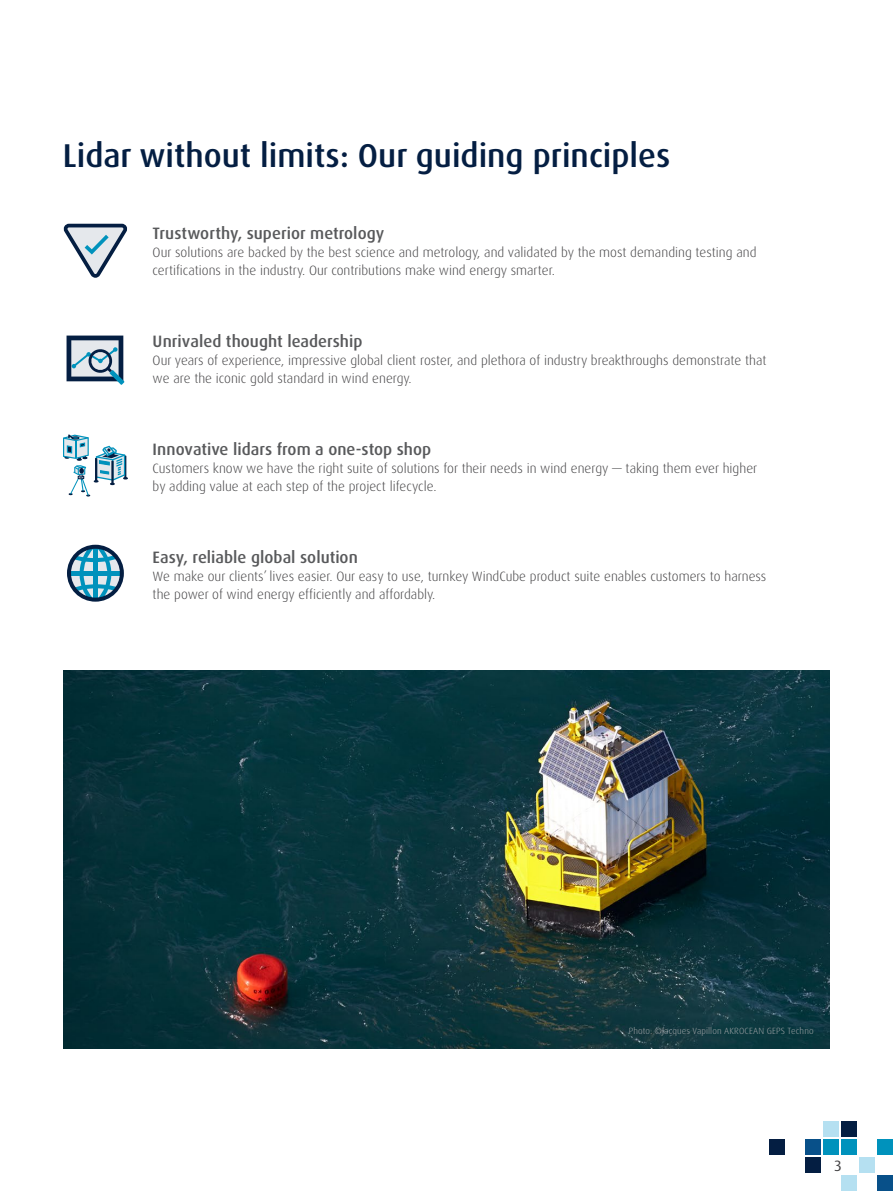
<style>
.page{position:relative;width:893px;height:1191px;background:#fff}
.page>*{position:absolute;margin:0;border:0;box-sizing:border-box;transform-origin:0 0}
.t1{font:500 33px "Dax Pro";color:#041e42}
.t2{font:500 16.5px "Dax Pro";color:#58595b}
.t3{font:15px "Dax Pro";color:#414042}
.t4{font:300 13.5px/18px "Dax Pro";color:#414042}
.t5{font:300 9px "Dax Pro";letter-spacing:.015em;color:#a7a9ac}
</style>
<div class="page">
<svg style="left:63px;top:224px;width:64px;height:54px"></svg>
<svg style="left:67px;top:335px;width:57px;height:50px;background:#859aac"></svg>
<svg style="left:63px;top:434px;width:65px;height:62px"></svg>
<svg style="left:67px;top:545px;width:57px;height:56px"></svg>
<img style="left:63px;top:671px;width:767px;height:378px">
<div style="left:842px;top:1175px;width:15px;height:16px;background:#b5e0f1"></div>
<div style="left:824px;top:1139px;width:15px;height:15px;background:#0092bc"></div>
<div style="left:824px;top:1121px;width:15px;height:15px;background:#b5e0f1"></div>
<div style="left:860px;top:1157px;width:15px;height:15px;background:#b5e0f1"></div>
<div style="left:878px;top:1175px;width:15px;height:16px;background:#085089"></div>
<div style="left:878px;top:1139px;width:15px;height:15px;background:#0092bc"></div>
<div style="left:806px;top:1157px;width:15px;height:15px;background:#041e42"></div>
<div style="left:806px;top:1139px;width:15px;height:15px;background:#085089"></div>
<div style="left:769px;top:1139px;width:16px;height:15px;background:#041e42"></div>
<div style="left:842px;top:1139px;width:15px;height:15px;background:#0092bc"></div>
<div style="left:842px;top:1121px;width:15px;height:15px;background:#041e42"></div>
<h1 class="t1" style="left:63px;top:134px;width:609px">Lidar without limits: Our guiding principles</h1>
<p class="t2" style="left:153px;top:222px;width:233px">Trustworthy, superior metrology</p>
<p class="t4" style="left:153px;top:243px;width:605px">Our solutions are backed by the best science and metrology, and validated by the most demanding testing and certifications in the industry. Our contributions make wind energy smarter.</p>
<p class="t2" style="left:153px;top:330px;width:211px">Unrivaled thought leadership</p>
<p class="t4" style="left:153px;top:351px;width:615px">Our years of experience, impressive global client roster, and plethora of industry breakthroughs demonstrate that we are the iconic gold standard in wind energy.</p>
<p class="t2" style="left:153px;top:438px;width:280px">Innovative lidars from a one-stop shop</p>
<p class="t4" style="left:153px;top:459px;width:606px">Customers know we have the right suite of solutions for their needs in wind energy — taking them ever higher by adding value at each step of the project lifecycle.</p>
<p class="t2" style="left:153px;top:546px;width:207px">Easy, reliable global solution</p>
<p class="t4" style="left:153px;top:567px;width:615px">We make our clients’ lives easier. Our easy to use, turnkey WindCube product suite enables customers to harness the power of wind energy efficiently and affordably.</p>
<p class="t5" style="left:629px;top:1025px;width:186px">Photo: ©Jacques Vapillon AKROCEAN GEPS Techno</p>
<p class="t3" style="left:834px;top:1156px;width:9px">3</p>
</div>
